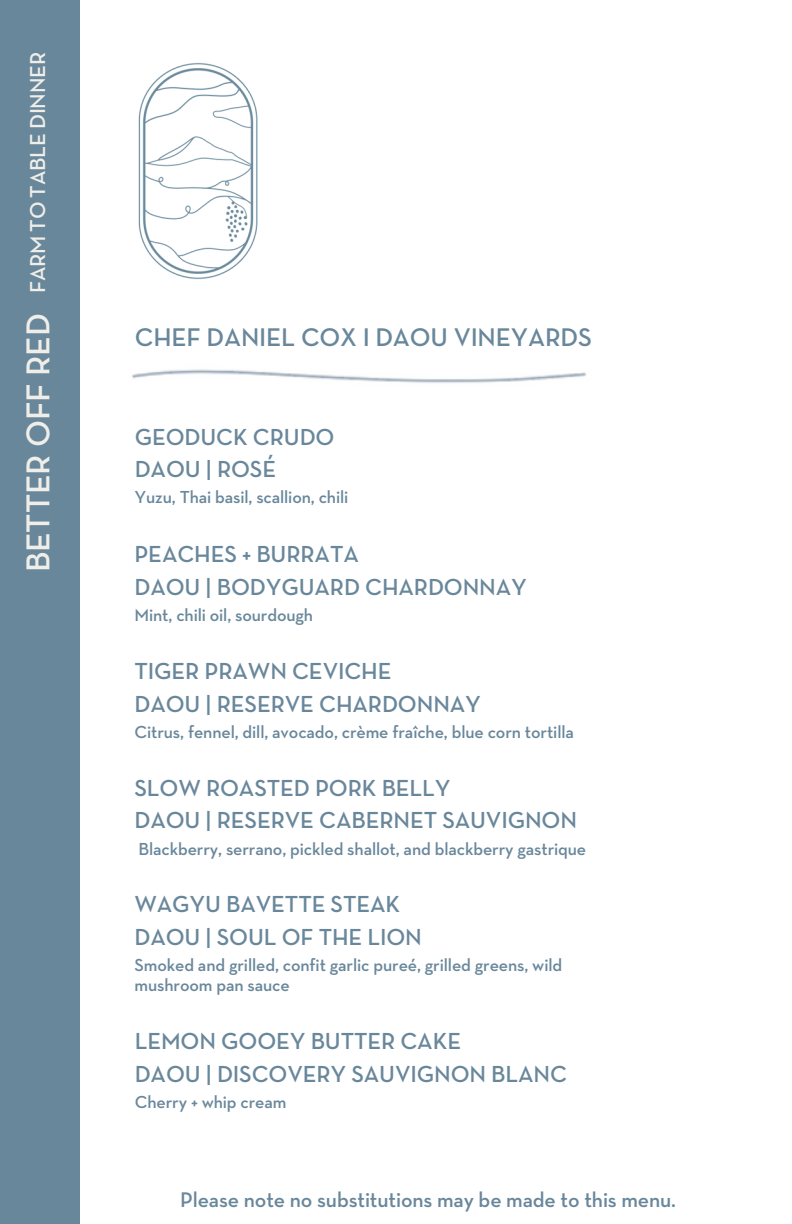
<style>
.page{position:relative;width:792px;height:1224px;background:#fff}
.page>*{position:absolute;margin:0;border:0;box-sizing:border-box;transform-origin:0 0}
.t1{font:600 33.6px "Neutraface Text";letter-spacing:-.005em;color:#efeee8}
.t2{font:600 26px "Neutraface Text";letter-spacing:-.005em;color:#69879b}
.t3{font:600 23.6px/32.8px "Neutraface Text";letter-spacing:-.005em;color:#69879b}
.t4{font:600 22px "Neutraface Text";letter-spacing:-.005em;color:#efeee8}
.t5{font:600 21.6px "Neutraface Text";letter-spacing:-.005em;color:#69879b}
.t6{font:600 17.8px/20.6px "Neutraface Text";letter-spacing:-.005em;color:#69879b}
</style>
<div class="page">
<img style="left:138px;top:62px;width:120px;height:218px">
<div style="left:0;top:0;width:79px;height:1224px;background:#69879b"></div>
<img style="left:132px;top:369px;width:454px;height:14px">
<p class="t4" style="left:28px;top:293px;width:243px;rotate:-90deg">FARM TO TABLE DINNER</p>
<p class="t1" style="left:23px;top:572px;width:261px;rotate:-90deg">BETTER OFF RED</p>
<h2 class="t2" style="left:135px;top:326px;width:459px">CHEF DANIEL COX I DAOU VINEYARDS</h2>
<p class="t3" style="left:135px;top:422px;width:201px">GEODUCK CRUDO<br>DAOU | ROSÉ</p>
<h2 class="t6" style="left:134px;top:488px;width:215px">Yuzu, Thai basil, scallion, chili</h2>
<h3 class="t3" style="left:134px;top:539px;width:394px">PEACHES + BURRATA<br>DAOU | BODYGUARD CHARDONNAY</h3>
<p class="t6" style="left:134px;top:606px;width:180px">Mint, chili oil, sourdough</p>
<p class="t3" style="left:134px;top:656px;width:348px">TIGER PRAWN CEVICHE<br>DAOU | RESERVE CHARDONNAY</p>
<p class="t6" style="left:134px;top:723px;width:441px">Citrus, fennel, dill, avocado, crème fraîche, blue corn tortilla</p>
<h3 class="t3" style="left:134px;top:773px;width:444px">SLOW ROASTED PORK BELLY<br>DAOU | RESERVE CABERNET SAUVIGNON</h3>
<p class="t6" style="left:138px;top:839px;width:449px">Blackberry, serrano, pickled shallot, and blackberry gastrique</p>
<h3 class="t3" style="left:134px;top:889px;width:289px">WAGYU BAVETTE STEAK<br>DAOU | SOUL OF THE LION</h3>
<h2 class="t6" style="left:134px;top:956px;width:429px">Smoked and grilled, confit garlic pureé, grilled greens, wild mushroom pan sauce</h2>
<h3 class="t3" style="left:135px;top:1026px;width:434px">LEMON GOOEY BUTTER CAKE<br>DAOU | DISCOVERY SAUVIGNON BLANC</h3>
<h4 class="t6" style="left:135px;top:1093px;width:153px">Cherry + whip cream</h4>
<p class="t5" style="left:180px;top:1190px;width:497px">Please note no substitutions may be made to this menu.</p>
</div>
